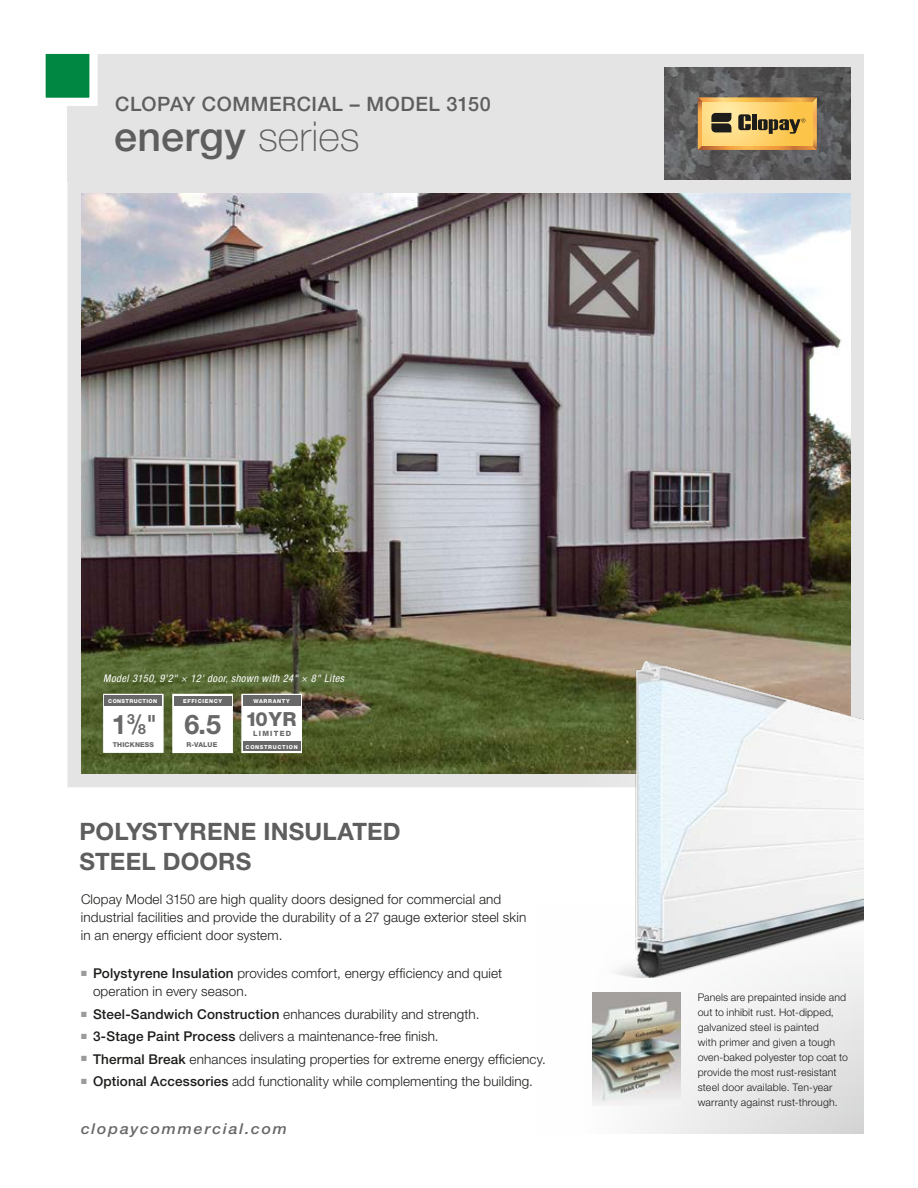
<style>
.page{position:relative;width:918px;height:1188px;background:#fff}
.page>*{position:absolute;margin:0;border:0;box-sizing:border-box;transform-origin:0 0}
.t1{font:500 41.25px "Helvetica Neue";letter-spacing:.005em;color:#5e5e5f}
.t2{font:700 27px "Helvetica Neue";color:#686869}
.t3{font:700 24px/30px "Helvetica Neue";letter-spacing:.005em;color:#5e5e5f}
.t4{font:500 19.8px "Helvetica Neue";letter-spacing:.03em;color:#5e5e5f}
.t5{font:800 19.5px "Helvetica Neue";color:#686869}
.t6{font:italic 500 15px "Helvetica Neue";letter-spacing:.11em;color:#686869;scale:1.07 1}
.t7{font:700 13.95px "Helvetica Neue";color:#686869}
.t8{font:300 13.5px/18px "Helvetica Neue";letter-spacing:.01em;color:#1c1c1a}
.t9{font:300 10.5px/15px "Helvetica Neue";letter-spacing:.01em;color:#1c1c1a}
.t10{font:italic condensed 10.5px "Helvetica Neue";letter-spacing:.04em;color:#fff}
.t11{font:800 7.2px "Helvetica Neue";letter-spacing:.17em;color:#686869}
.t12{font:800 6.75px "Helvetica Neue";letter-spacing:.02em;color:#686869}
.t13{font:800 5.4px "Helvetica Neue";letter-spacing:.12em;color:#fff}
.t14{font:800 5.4px "Helvetica Neue";letter-spacing:.07em;color:#fff}
.s1{font-weight:100}
.s2{font-size:26.85px}
.s3{font-weight:400;font-size:26.85px}
.s4{font-size:21px}
.s5{font-weight:500}
</style>
<div class="page">
<div style="left:68px;top:180px;width:796px;height:607px;background:#e4e4e4"></div>
<img style="left:81px;top:193px;width:769px;height:581px">
<div style="left:68px;top:54px;width:796px;height:127px;background:#e4e4e4"></div>
<svg style="left:45px;top:53px;width:53px;height:57px"></svg>
<img style="left:664px;top:68px;width:186px;height:112px">
<svg style="left:698px;top:97px;width:119px;height:53px;background:#d6ac5a"></svg>
<svg style="left:241px;top:693px;width:62px;height:61px;background:#f1f2ef"></svg>
<div style="left:243px;top:695px;width:57px;height:11px;background:#686869"></div>
<div style="left:243px;top:741px;width:57px;height:10px;background:#686869"></div>
<svg style="left:172px;top:693px;width:62px;height:61px;background:#f4f5f2"></svg>
<div style="left:174px;top:696px;width:57px;height:10px;background:#686869"></div>
<svg style="left:102px;top:693px;width:62px;height:61px;background:#f3f4f0"></svg>
<div style="left:105px;top:695px;width:57px;height:11px;background:#686869"></div>
<div style="left:537px;top:770px;width:327px;height:364px;background:linear-gradient(to right,#fff,#e2e2e3)"></div>
<img style="left:593px;top:992px;width:88px;height:114px">
<img style="left:603px;top:661px;width:261px;height:317px">
<h3 class="t4" style="left:115px;top:92px;width:377px">CLOPAY COMMERCIAL – MODEL 3150</h3>
<h1 class="t1" style="left:114px;top:112px;width:247px">energy <span class="s1">series</span></h1>
<p class="t10" style="left:103px;top:672px;width:242px">Model 3150, 9'2" × 12' door, shown with 24" × 8" Lites</p>
<h3 class="t5" style="left:245px;top:708px;width:52px">10 YR</h3>
<p class="t11" style="left:253px;top:729px;width:40px">LIMITED</p>
<p class="t13" style="left:183px;top:697px;width:41px">EFFICIENCY</p>
<p class="t12" style="left:186px;top:740px;width:32px">R-VALUE</p>
<p class="t14" style="left:108px;top:697px;width:50px">CONSTRUCTION</p>
<p class="t12" style="left:113px;top:740px;width:43px">THICKNESS</p>
<p class="t13" style="left:253px;top:698px;width:38px">WARRANTY</p>
<p class="t7" style="left:112px;top:716px;width:46px"><span class="s2">1</span>3<span class="s3">/</span>8 <span class="s4">"</span></p>
<h2 class="t2" style="left:184px;top:708px;width:38px">6.5</h2>
<p class="t13" style="left:246px;top:743px;width:54px">CONSTRUCTION</p>
<h3 class="t3" style="left:79px;top:816px;width:323px">POLYSTYRENE INSULATED<br>STEEL DOORS</h3>
<p class="t8" style="left:81px;top:890px;width:447px">Clopay Model 3150 are high quality doors designed for commercial and industrial facilities and provide the durability of a 27 gauge exterior steel skin in an energy efficient door system.</p>
<p class="t8" style="left:93px;top:964px;width:411px;text-indent:-12px"><sup>■</sup> <span class="s5">Polystyrene Insulation</span> provides comfort, energy efficiency and quiet operation in every season.</p>
<p class="t8" style="left:81px;top:1005px;width:400px"><sup>■</sup> <span class="s5">Steel-Sandwich Construction</span> enhances durability and strength.</p>
<p class="t8" style="left:81px;top:1027px;width:359px"><sup>■</sup> <span class="s5">3-Stage Paint Process</span> delivers a maintenance-free finish.</p>
<p class="t8" style="left:81px;top:1049px;width:466px"><sup>■</sup> <span class="s5">Thermal Break</span> enhances insulating properties for extreme energy efficiency.</p>
<p class="t8" style="left:81px;top:1072px;width:454px"><sup>■</sup> <span class="s5">Optional Accessories</span> add functionality while complementing the building.</p>
<p class="t6" style="left:81px;top:1120px;width:194px">clopaycommercial.com</p>
<p class="t9" style="left:698px;top:989px;width:152px">Panels are prepainted inside and out to inhibit rust. Hot-dipped, galvanized steel is painted<br>with primer and given a tough oven-baked polyester top coat to provide the most rust-resistant steel door available. Ten-year warranty against rust-through.</p>
</div>
